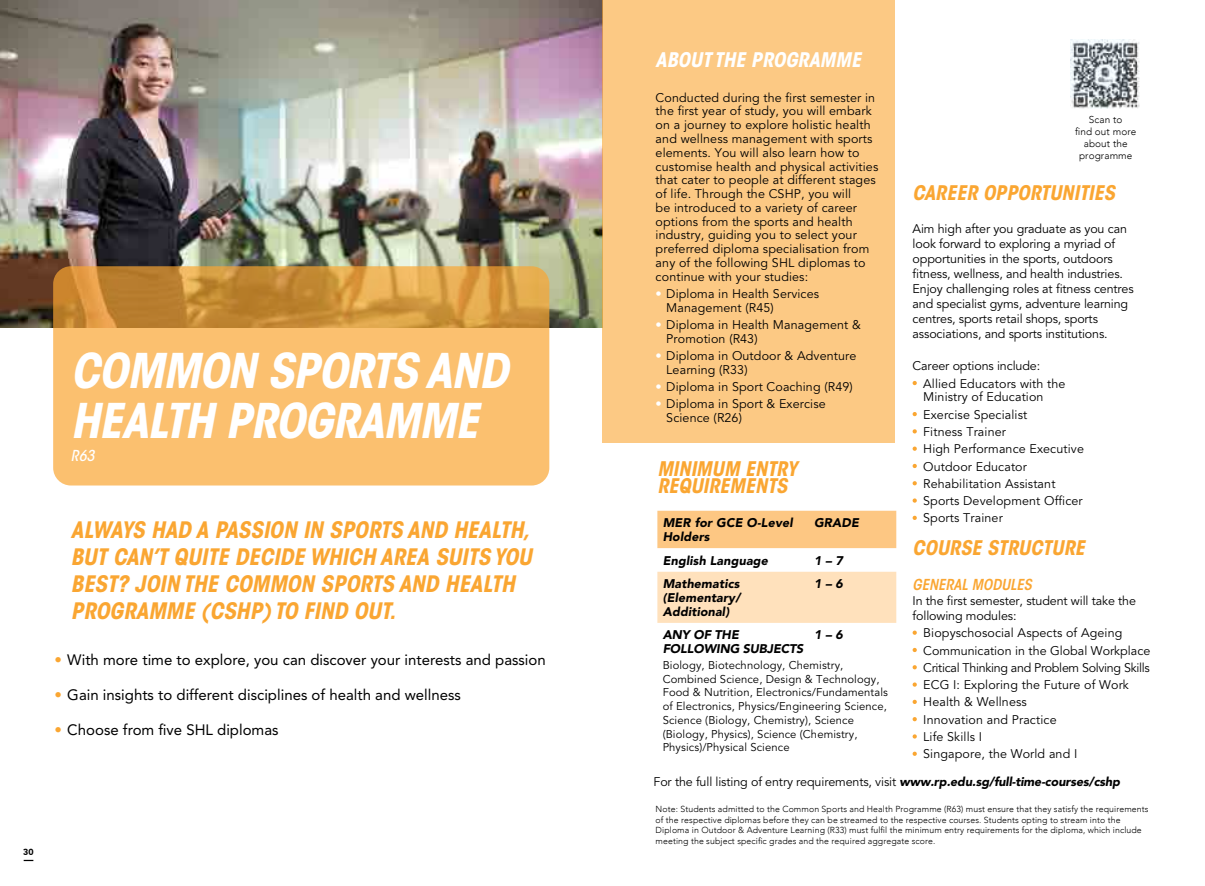
<style>
.page{position:relative;width:1205px;height:886px;background:#fff}
.page>*{position:absolute;margin:0;border:0;box-sizing:border-box;transform-origin:0 0}
.t1{font:italic 700 condensed 47.5px/50px "ITC Avant Garde Std";letter-spacing:-.02em;color:#fff}
.t2{font:italic 700 condensed 22.5px/27px "ITC Avant Garde Std";color:#faa632}
.t3{font:italic 700 condensed 20px/17.5px "ITC Avant Garde Std";color:#faa632}
.t4{font:italic 700 condensed 20px "ITC Avant Garde Std";color:#fff}
.t5{font:15px "Avenir LT Std";color:#000}
.t6{font:italic 600 condensed 15px "ITC Avant Garde Std";color:#faa632}
.t7{font:italic 500 condensed 15px "ITC Avant Garde Std";color:#fff}
.t8{font:12.5px/13.8px "Avenir LT Std";letter-spacing:.01em;color:#000}
.t9{font:12.5px/15px "Avenir LT Std";letter-spacing:-.01em;color:#000}
.t10{font:italic 900 12.5px/13.8px "Avenir LT Std";letter-spacing:.01em;color:#000}
.t11{font:italic 900 12.5px/13.8px "Avenir LT Std";letter-spacing:-.01em;color:#000}
.t12{font:11.25px/13.8px "Avenir LT Std";letter-spacing:.01em;color:#000}
.t13{font:300 10px/12px "Avenir";letter-spacing:.01em;color:#000;text-align:center}
.t14{font:300 8.75px/10.5px "Avenir";letter-spacing:.01em;color:#000}
.t15{font:900 8.75px "Avenir";color:#000}
.s1{color:#faa632}
.s2{color:#fff}
.s3{font-weight:900;font-style:italic}
</style>
<div class="page">
<img style="left:1071px;top:39px;width:69px;height:70px">
<img style="left:0;top:0;width:602px;height:327px">
<svg style="left:53px;top:266px;width:496px;height:219px;background:#eeb360"></svg>
<svg style="left:912px;top:630px;width:5px;height:5px"></svg>
<svg style="left:912px;top:648px;width:5px;height:4px"></svg>
<svg style="left:912px;top:665px;width:5px;height:4px"></svg>
<svg style="left:912px;top:682px;width:5px;height:5px"></svg>
<svg style="left:912px;top:700px;width:5px;height:4px"></svg>
<svg style="left:912px;top:717px;width:5px;height:4px"></svg>
<svg style="left:912px;top:734px;width:5px;height:4px"></svg>
<svg style="left:912px;top:752px;width:5px;height:4px"></svg>
<svg style="left:912px;top:381px;width:5px;height:4px"></svg>
<svg style="left:912px;top:412px;width:5px;height:4px"></svg>
<svg style="left:912px;top:429px;width:5px;height:4px"></svg>
<svg style="left:912px;top:446px;width:5px;height:5px"></svg>
<svg style="left:912px;top:464px;width:5px;height:4px"></svg>
<svg style="left:912px;top:481px;width:5px;height:4px"></svg>
<svg style="left:912px;top:498px;width:5px;height:5px"></svg>
<svg style="left:912px;top:516px;width:5px;height:4px"></svg>
<div style="left:602px;top:0;width:293px;height:443px;background:#fcc984"></div>
<div style="left:657px;top:511px;width:239px;height:37px;background:#fdc783"></div>
<div style="left:657px;top:572px;width:239px;height:51px;background:#ffe1bc"></div>
<h1 class="t1" style="left:71px;top:346px;width:439px">COMMON SPORTS AND<br>HEALTH PROGRAMME</h1>
<p class="t7" style="left:71px;top:446px;width:25px">R63</p>
<h2 class="t2" style="left:71px;top:516px;width:462px">ALWAYS HAD A PASSION IN SPORTS AND HEALTH, BUT CAN’T QUITE DECIDE WHICH AREA SUITS YOU BEST? JOIN THE COMMON SPORTS AND HEALTH PROGRAMME (CSHP) TO FIND OUT.</h2>
<p class="t5" style="left:54px;top:651px;width:493px"><span class="s1">•</span> With more time to explore, you can discover your interests and passion</p>
<p class="t5" style="left:54px;top:686px;width:408px"><span class="s1">•</span> Gain insights to different disciplines of health and wellness</p>
<p class="t5" style="left:54px;top:721px;width:226px"><span class="s1">•</span> Choose from five SHL diplomas</p>
<p class="t15" style="left:23px;top:846px;width:12px">30</p>
<h3 class="t4" style="left:656px;top:47px;width:207px">ABOUT THE PROGRAMME</h3>
<p class="t8" style="left:656px;top:91px;width:224px">Conducted during the first semester in the first year of study, you will embark on a journey to explore holistic health and wellness management with sports elements. You will also learn how to customise health and physical activities that cater to people at different stages of life. Through the CSHP, you will<br>be introduced to a variety of career options from the sports and health industry, guiding you to select your preferred diploma specialisation from any of the following SHL diplomas to continue with your studies:</p>
<p class="t8" style="left:666px;top:287px;width:154px;text-indent:-11px"><span class="s2">•</span> Diploma in Health Services<br>Management (R45)</p>
<p class="t8" style="left:666px;top:318px;width:196px;text-indent:-11px"><span class="s2">•</span> Diploma in Health Management &amp;<br>Promotion (R43)</p>
<p class="t8" style="left:666px;top:349px;width:192px;text-indent:-11px"><span class="s2">•</span> Diploma in Outdoor &amp; Adventure<br>Learning (R33)</p>
<p class="t8" style="left:656px;top:380px;width:199px"><span class="s2">•</span> Diploma in Sport Coaching (R49)</p>
<p class="t8" style="left:666px;top:397px;width:161px;text-indent:-11px"><span class="s2">•</span> Diploma in Sport &amp; Exercise<br>Science (R26)</p>
<h3 class="t3" style="left:657px;top:460px;width:141px">MINIMUM ENTRY<br>REQUIREMENTS</h3>
<p class="t10" style="left:663px;top:516px;width:131px">MER for GCE O-Level<br>Holders</p>
<p class="t10" style="left:814px;top:516px;width:46px">GRADE</p>
<p class="t10" style="left:663px;top:553px;width:107px">English Language</p>
<p class="t10" style="left:814px;top:553px;width:30px">1 – 7</p>
<p class="t10" style="left:663px;top:577px;width:79px;text-align:justify">Mathematics (Elementary/ Additional)</p>
<p class="t10" style="left:814px;top:577px;width:30px">1 – 6</p>
<p class="t11" style="left:663px;top:628px;width:142px">ANY OF THE<br>FOLLOWING SUBJECTS</p>
<p class="t10" style="left:814px;top:628px;width:30px">1 – 6</p>
<p class="t12" style="left:663px;top:658px;width:227px">Biology, Biotechnology, Chemistry, Combined Science, Design &amp; Technology, Food &amp; Nutrition, Electronics/Fundamentals of Electronics, Physics/Engineering Science, Science (Biology, Chemistry), Science (Biology, Physics), Science (Chemistry, Physics)/Physical Science</p>
<p class="t13" style="left:1075px;top:113px;width:63px">Scan to<br>find out more about the programme</p>
<h3 class="t3" style="left:912px;top:184px;width:204px">CAREER OPPORTUNITIES</h3>
<p class="t9" style="left:912px;top:221px;width:223px">Aim high after you graduate as you can look forward to exploring a myriad of opportunities in the sports, outdoors fitness, wellness, and health industries.<br>Enjoy challenging roles at fitness centres and specialist gyms, adventure learning centres, sports retail shops, sports associations, and sports institutions.</p>
<p class="t8" style="left:923px;top:358px;width:144px;line-height:17.2px;text-indent:-11px">Career options include:<br>Allied Educators with the</p>
<p class="t8" style="left:923px;top:389px;width:162px;line-height:17.2px">Ministry of Education<br>Exercise Specialist<br>Fitness Trainer<br>High Performance Executive<br>Outdoor Educator<br>Rehabilitation Assistant<br>Sports Development Officer<br>Sports Trainer</p>
<h3 class="t3" style="left:912px;top:539px;width:174px">COURSE STRUCTURE</h3>
<p class="t6" style="left:912px;top:575px;width:121px">GENERAL MODULES</p>
<p class="t9" style="left:912px;top:593px;width:225px">In the first semester, student will take the following modules:</p>
<p class="t8" style="left:923px;top:625px;width:229px;line-height:17.2px">Biopyschosocial Aspects of Ageing<br>Communication in the Global Workplace<br>Critical Thinking and Problem Solving Skills<br>ECG I: Exploring the Future of Work<br>Health &amp; Wellness<br>Innovation and Practice<br>Life Skills I<br>Singapore, the World and I</p>
<p class="t9" style="left:653px;top:774px;width:468px">For the full listing of entry requirements, visit <span class="s3">www.rp.edu.sg/full-time-courses/cshp</span></p>
<p class="t14" style="left:656px;top:804px;width:494px">Note: Students admitted to the Common Sports and Health Programme (R63) must ensure that they satisfy the requirements of the respective diplomas before they can be streamed to the respective courses. Students opting to stream into the Diploma in Outdoor &amp; Adventure Learning (R33) must fulfil the minimum entry requirements for the diploma, which include meeting the subject specific grades and the required aggregate score.</p>
</div>
